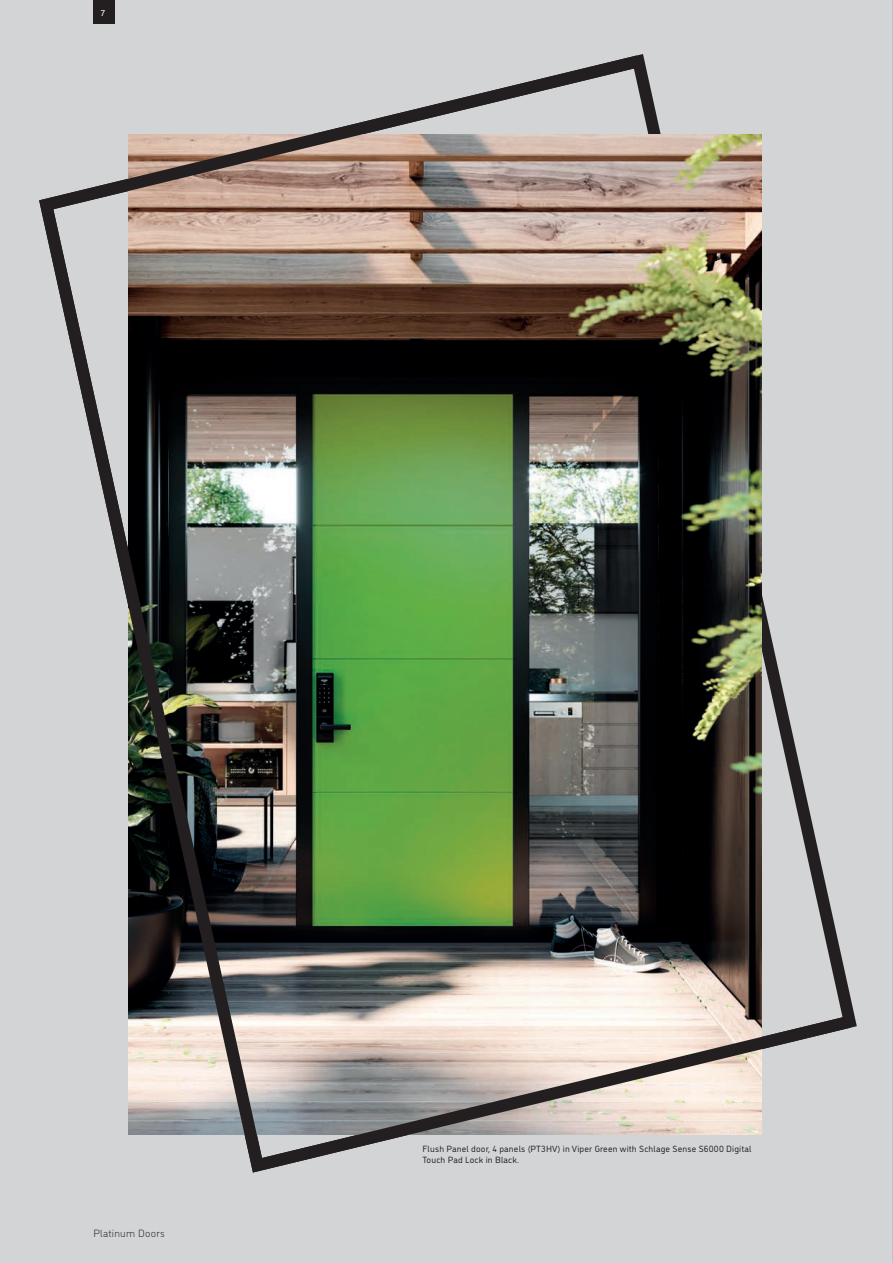
<style>
.page{position:relative;width:893px;height:1263px;background:#d3d4d6}
.page>*{position:absolute;margin:0;border:0;box-sizing:border-box;transform-origin:0 0}
.t1{font:300 10.5px "DI Nosaur";letter-spacing:.03em;color:#231f20}
.t2{font:9px/10.5px "DI Nosaur";letter-spacing:.02em;color:#231f20}
.t3{font:9px "Acumin Pro";color:#fff}
</style>
<div class="page">
<div style="left:93px;top:0;width:22px;height:24px;background:#231f20"></div>
<hr style="left:892px;top:0;width:1px;height:1263px;background:#bcbdc0">
<img style="left:39px;top:54px;width:818px;height:1119px">
<p class="t3" style="left:101px;top:6px;width:6px">7</p>
<p class="t1" style="left:93px;top:1226px;width:73px">Platinum Doors</p>
<p class="t2" style="left:422px;top:1143px;width:331px">Flush Panel door, 4 panels (PT3HV) in Viper Green with Schlage Sense S6000 Digital<br>Touch Pad Lock in Black.</p>
</div>
